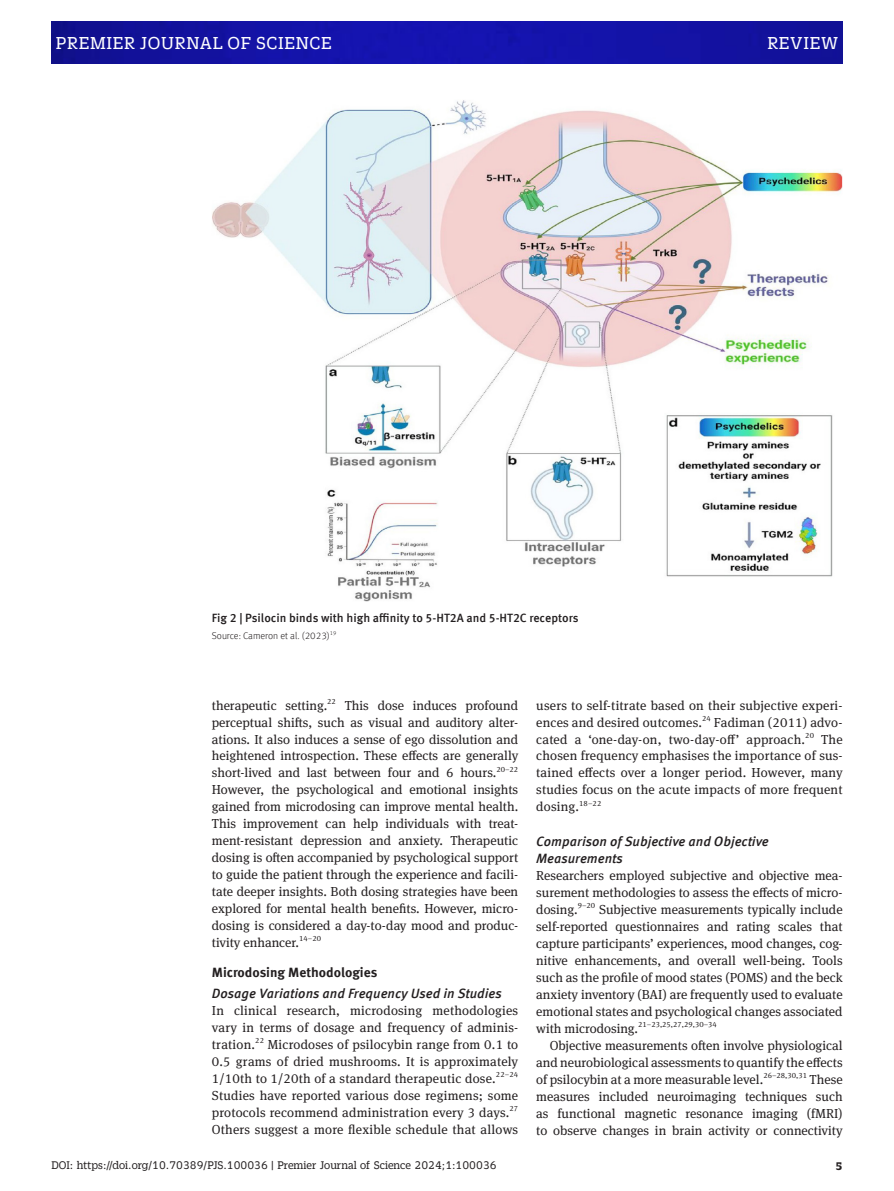
<style>
.page{position:relative;width:894px;height:1191px;background:#fff}
.page>*{position:absolute;margin:0;border:0;box-sizing:border-box;transform-origin:0 0}
.t1{font:18.75px "Duplicate Slab";letter-spacing:.035em;color:#fff}
.CHead{font:italic 500 13.5px/17px "Meta Pro";color:#231f20}
.BHead{font:700 13.5px "Meta Pro";color:#231f20}
.Text{font:13.05px/17px "Meta Serif Pro";letter-spacing:.015em;color:#231f20;text-align:justify}
.TextInd{font:13.05px/17px "Meta Serif Pro";color:#231f20;text-align:justify}
.t2{font:12px "Duplicate Slab";color:#231f20;scale:.95 1}
.FigCaption{font:500 12px "Meta Pro";color:#231f20}
.t3{font:700 12px "Duplicate Slab";color:#231f20}
.FS{font:300 9.75px "Meta Pro";color:#231f20}
.Text-2{font:7.65px "Meta Serif Pro";color:#231f20}
.s1{font-size:13.05px}
</style>
<div class="page">
<img style="left:51px;top:22px;width:791px;height:42px">
<img style="left:212px;top:100px;width:630px;height:501px">
<h1 class="t1" style="left:56px;top:31px;width:277px">PREMIER JOURNAL OF SCIENCE</h1>
<h1 class="t1" style="left:767px;top:31px;width:72px">REVIEW</h1>
<p class="FigCaption" style="left:212px;top:608px;width:368px">Fig 2 | Psilocin binds with high affinity to 5-HT2A and 5-HT2C receptors</p>
<p class="FS" style="left:212px;top:628px;width:126px">Source: Cameron et al. (2023)<sup>19</sup></p>
<p class="TextInd" style="left:212px;top:695px;width:308px">therapeutic setting.<sup>22</sup> This dose induces profound perceptual shifts, such as visual and auditory alter&shy;ations. It also induces a sense of ego dissolution and heightened introspection. These effects are generally short-lived and last between four and 6 hours.<sup>20–22<br></sup>However, the psychological and emotional insights gained from microdosing can improve mental health.<br>This improvement can help individuals with treat&shy;ment-resistant depression and anxiety. Therapeutic dosing is often accompanied by psychological support to guide the patient through the experience and facili&shy;tate deeper insights. Both dosing strategies have been explored for mental health benefits. However, micro&shy;dosing is considered a day-to-day mood and produc&shy;tivity enhancer.<sup>14–20</sup></p>
<p class="BHead" style="left:212px;top:961px;width:167px">Microdosing Methodologies</p>
<p class="CHead" style="left:212px;top:984px;width:291px">Dosage Variations and Frequency Used in Studies</p>
<p class="Text" style="left:212px;top:1001px;width:308px">In clinical research, microdosing methodologies vary in terms of dosage and frequency of adminis&shy;tration.<sup>22</sup> Microdoses of psilocybin range from 0.1 to 0.5 grams of dried mushrooms. It is approximately 1/10th to 1/20th of a standard therapeutic dose.<sup>22–24<br></sup>Studies have reported various dose regimens; some protocols recommend administration every 3 days.<sup>27<br></sup>Others suggest a more flexible schedule that allows</p>
<p class="Text" style="left:536px;top:695px;width:308px">users to self-titrate based on their subjective experi&shy;ences and desired outcomes.<sup>24</sup> Fadiman (2011) advo&shy;cated a ‘one-day-on, two-day-off’ approach.<sup>20</sup> The chosen frequency emphasises the importance of sus&shy;tained effects over a longer period. However, many studies focus on the acute impacts of more frequent dosing.<sup>18–22</sup></p>
<p class="CHead" style="left:536px;top:832px;width:234px">Comparison of Subjective and Objective<br>Measurements</p>
<p class="Text" style="left:536px;top:866px;width:308px">Researchers employed subjective and objective mea&shy;surement methodologies to assess the effects of micro&shy;dosing.<sup>9–20</sup> Subjective measurements typically include self-reported questionnaires and rating scales that capture participants’ experiences, mood changes, cog&shy;nitive enhancements, and overall well-being. Tools such as the profile of mood states (POMS) and the beck anxiety inventory (BAI) are frequently used to evaluate emotional states and psychological changes associated</p>
<p class="Text-2" style="left:536px;top:1018px;width:182px"><span class="s1">with microdosing.</span>21–23,25,27,29,30–34</p>
<p class="TextInd" style="left:536px;top:1035px;width:308px;text-indent:14px">Objective measurements often involve physiological and neurobiological assessments to quantify the effects of psilocybin at a more measurable level.<sup>26–28,30,31</sup> These measures included neuroimaging techniques such as functional magnetic resonance imaging (fMRI) to observe changes in brain activity or connectivity</p>
<p class="t2" style="left:51px;top:1156px;width:470px">DOI: https://doi.org/10.70389/PJS.100036 | Premier Journal of Science 2024;1:100036</p>
<p class="t3" style="left:835px;top:1157px;width:9px">5</p>
</div>
